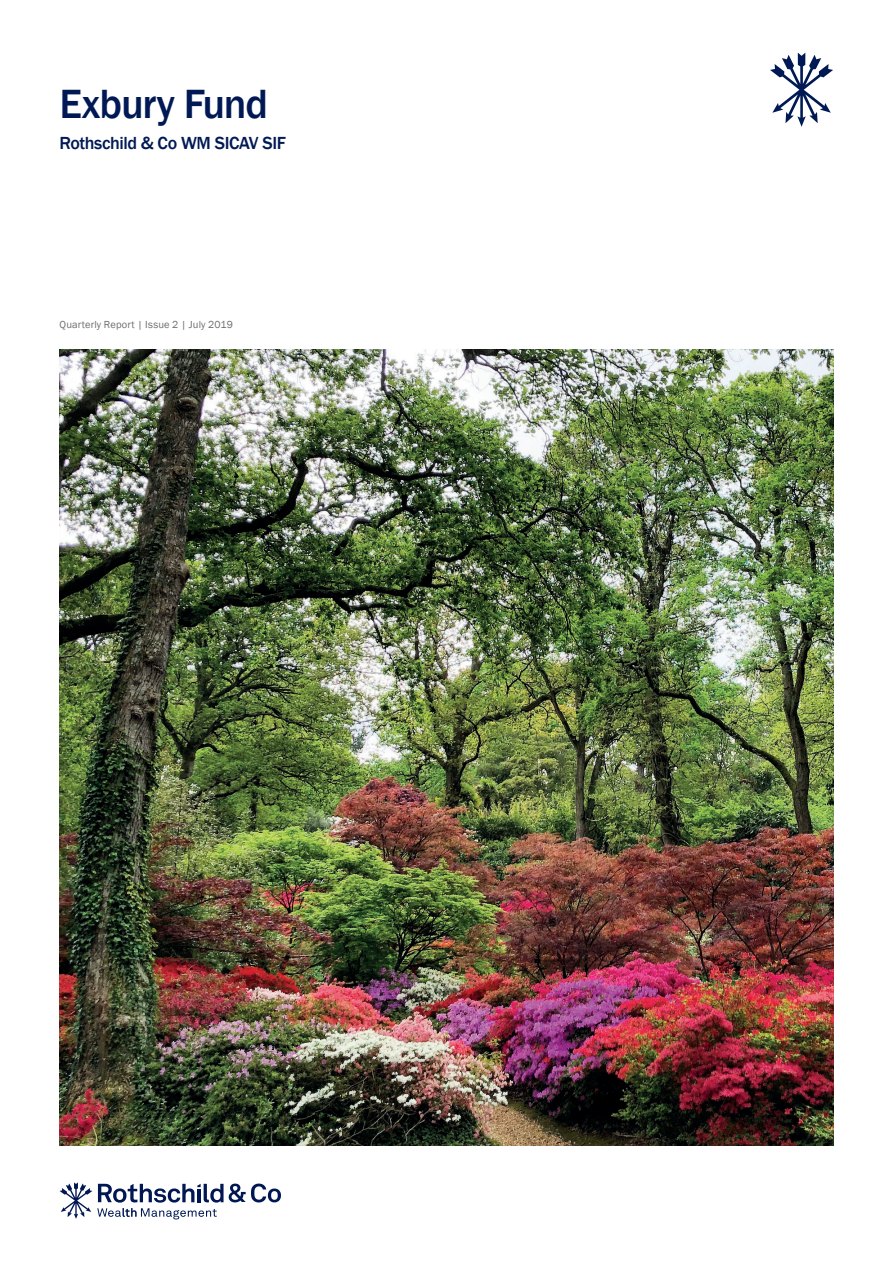
<style>
.page{position:relative;width:893px;height:1263px;background:#fff}
.page>*{position:absolute;margin:0;border:0;box-sizing:border-box;transform-origin:0 0}
.Headline{font:500 42px "Franklin Gothic";letter-spacing:-.03em;color:#001954}
.Sub-headline{font:500 18px "Franklin Gothic";letter-spacing:-.025em;color:#001954}
.Sub-headline-2{font:10.5px "Franklin Gothic";letter-spacing:.015em;color:#6c6d70}
</style>
<div class="page">
<svg style="left:770px;top:53px;width:63px;height:74px"></svg>
<img style="left:60px;top:349px;width:773px;height:796px">
<svg style="left:60px;top:1182px;width:221px;height:37px"></svg>
<p class="Headline" style="left:60px;top:78px;width:210px">Exbury Fund</p>
<p class="Sub-headline" style="left:60px;top:132px;width:228px">Rothschild &amp; Co WM SICAV SIF</p>
<p class="Sub-headline-2" style="left:60px;top:318px;width:175px">Quarterly Report | Issue 2 | July 2019</p>
</div>
